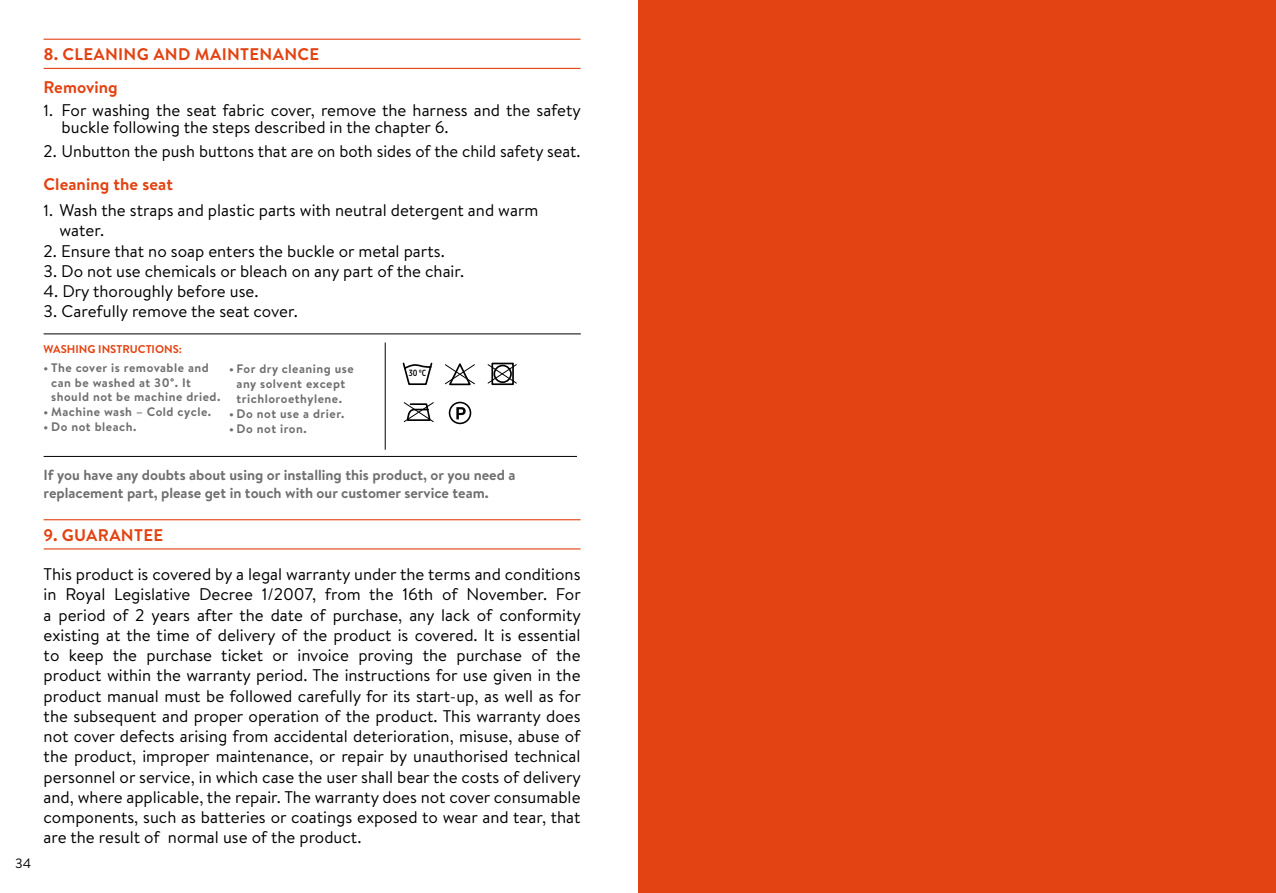
<style>
.page{position:relative;width:1276px;height:893px;background:#fff}
.page>*{position:absolute;margin:0;border:0;box-sizing:border-box;transform-origin:0 0}
.t1{font:16.88px/20.2px "Brandon Text";color:#000}
.t2{font:700 16.88px/33.1px "Brandon Text";letter-spacing:.02em;color:#e34312}
.t3{font:700 14.62px/17.3px "Brandon Text";color:#706f6f}
.t4{font:13.5px "Brandon Text";color:#000}
.t5{font:700 12.38px/14.8px "Brandon Text";letter-spacing:.04em;color:#706f6f}
.t6{font:700 11.25px "Brandon Text";color:#e34312}
.t7{font:500 9px "Gotham X Narrow";color:#000}
.s1{font-size:16.2px}
</style>
<div class="page">
<hr style="left:44px;top:39px;width:536px;height:1px;background:#e34312">
<hr style="left:44px;top:68px;width:536px;height:1px;background:#e34312">
<hr style="left:44px;top:519px;width:536px;height:1px;background:#e34312">
<hr style="left:44px;top:548px;width:536px;height:1px;background:#e34312">
<hr style="left:44px;top:333px;width:537px;height:1px;background:#000">
<hr style="left:44px;top:456px;width:533px;height:1px;background:#000">
<svg style="left:456px;top:407px;width:10px;height:12px"></svg>
<div style="left:449px;top:402px;width:22px;height:22px;border:2px solid #000;border-radius:50%"></div>
<svg style="left:403px;top:402px;width:31px;height:21px"></svg>
<svg style="left:487px;top:364px;width:30px;height:20px"></svg>
<div style="left:493px;top:365px;width:19px;height:18px;border:2px solid #000;border-radius:50%"></div>
<div style="left:491px;top:363px;width:23px;height:22px;border:2px solid #000"></div>
<svg style="left:445px;top:363px;width:30px;height:23px"></svg>
<hr style="left:385px;top:342px;width:1px;height:108px;background:#000">
<svg style="left:402px;top:362px;width:31px;height:23px"></svg>
<div style="left:638px;top:0;width:638px;height:893px;background:#e34312"></div>
<p class="t2" style="left:44px;top:37px;width:265px;text-indent:50px">ANING AND MAINTENANCE<br>Removing</p>
<p class="t1" style="left:62px;top:102px;width:521px;line-height:16.9px;text-indent:-18px"><span class="s1">1.</span> For washing the seat fabric cover, remove the harness and the safety buckle following the steps described in the chapter 6.</p>
<p class="t1" style="left:44px;top:140px;width:538px">2. Unbutton the push buttons that are on both sides of the child safety seat.</p>
<p class="t2" style="left:44px;top:167px;width:131px">Cleaning the seat</p>
<p class="t1" style="left:59px;top:200px;width:480px;text-indent:-16px"><span class="s1">1.</span> Wash the straps and plastic parts with neutral detergent and warm water.</p>
<p class="t1" style="left:44px;top:240px;width:403px">2. Ensure that no soap enters the buckle or metal parts.</p>
<p class="t1" style="left:44px;top:260px;width:422px">3. Do not use chemicals or bleach on any part of the chair.</p>
<p class="t1" style="left:44px;top:281px;width:216px">4. Dry thoroughly before use.</p>
<p class="t1" style="left:44px;top:301px;width:256px">3. Carefully remove the seat cover.</p>
<p class="t6" style="left:44px;top:341px;width:88px">WASHING INSTRUC</p>
<p class="t6" style="left:146px;top:341px;width:38px">TIONS:</p>
<p class="t5" style="left:51px;top:360px;width:171px;text-indent:-8px">• The cover is removable and can be washed at 30°. It should not be machine dried.</p>
<p class="t5" style="left:44px;top:404px;width:169px">• Machine wash – Cold cycle.</p>
<p class="t5" style="left:44px;top:419px;width:94px">• Do not bleach.</p>
<p class="t2" style="left:44px;top:37px;width:30px">8. CLE</p>
<p class="t5" style="left:229px;top:361px;width:126px;text-align:center">• For dry cleaning use any solvent except trichloroethylene.</p>
<p class="t5" style="left:229px;top:406px;width:117px">• Do not use a drier.</p>
<p class="t5" style="left:229px;top:421px;width:79px">• Do not iron.</p>
<p class="t7" style="left:409px;top:368px;width:19px">30 °C</p>
<p class="t4" style="left:15px;top:854px;width:18px">34</p>
<p class="t3" style="left:44px;top:466px;width:473px">If you have any doubts about using or installing this product, or you need a replacement part, please get in touch with our customer service team.</p>
<p class="t2" style="left:44px;top:518px;width:110px">9. GUARANTEE</p>
<p class="t1" style="left:44px;top:564px;width:539px;text-align:justify">This product is covered by a legal warranty under the terms and conditions in Royal Legislative Decree 1/2007, from the 16th of N ovember. For a period of 2 years after the date of purchase, any lack of conformity existing at the time of delivery of the product is covered. It is essential to keep the purchase ticket or invoice proving the purchase of the product within the warranty period. The instructions for use given in the product manual must be followed carefully for its start-up, as well as for the subsequent and proper operation of the product. This warranty does not cover defects arising from accidental deterioration, misuse, abuse of the product, improper maintenance, or repair by unauthorised technical personnel or service, in which case the user shall bear the costs of delivery and, where applicable, the repair. The warranty does not cover consumable components, such as batteries or coatings exposed to wear and tear, that are the result of normal use of the product.</p>
</div>
